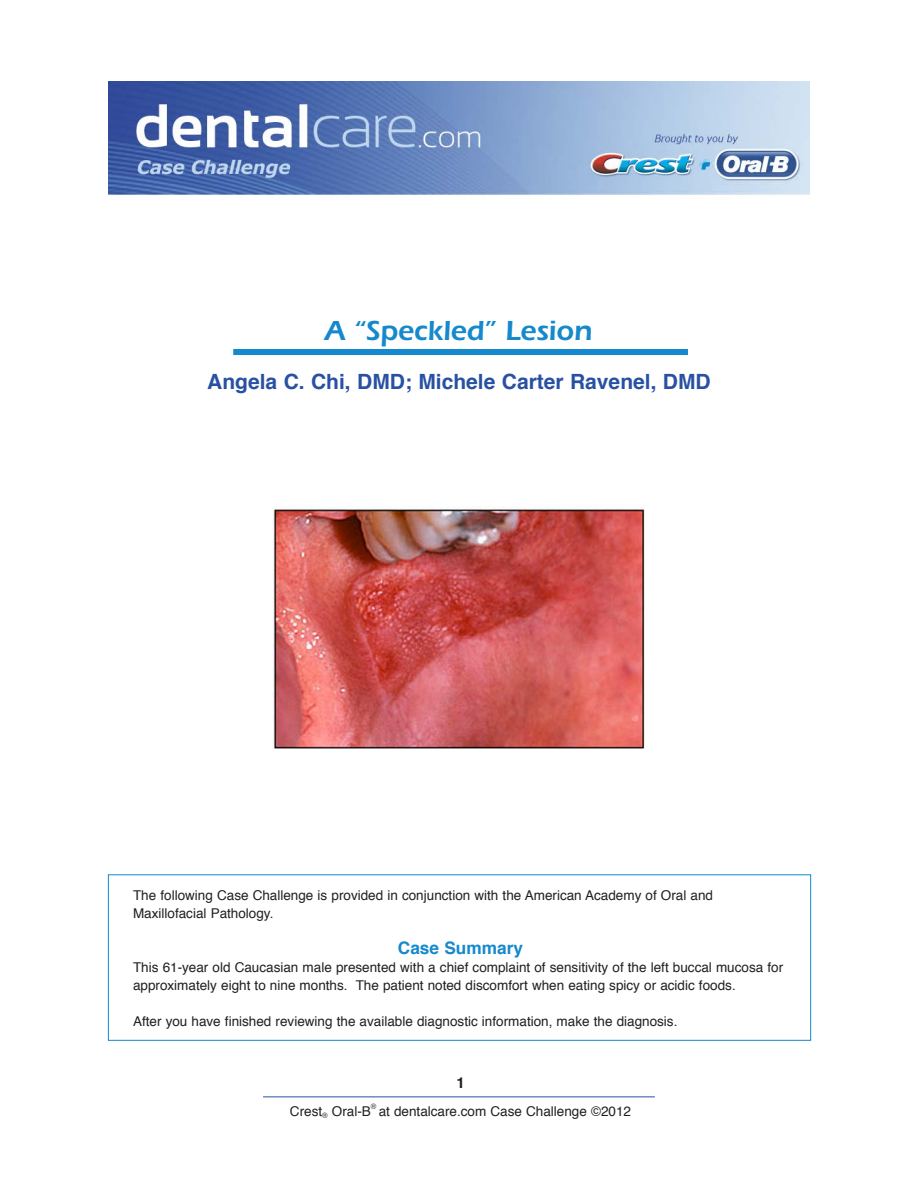
<style>
.page{position:relative;width:918px;height:1188px;background:#fff}
.page>*{position:absolute;margin:0;border:0;box-sizing:border-box;transform-origin:0 0}
.t1{font:600 28.5px "Itc Eras";letter-spacing:-.005em;color:#1589cb}
.Author_Name{font:700 21px "Helvetica";color:#2851a3}
.Section_Head{font:700 17.25px "Helvetica";color:#1589cb}
.Main_Body{font:700 15px "Helvetica";color:#231f20}
.Main_Body-2{font:13.5px/18px "Helvetica";color:#231f20}
.t2{font:7.5px "Helvetica";color:#231f20}
</style>
<div class="page">
<hr style="left:263px;top:1096px;width:392px;height:1px;background:#2851a3">
<div style="left:108px;top:874px;width:703px;height:167px;border:1px solid #1589cb"></div>
<div style="left:233px;top:349px;width:455px;height:6px;background:#1589cb"></div>
<img style="left:272px;top:506px;width:373px;height:243px">
<img style="left:108px;top:81px;width:702px;height:115px">
<p class="t1" style="left:325px;top:314px;width:269px">A “Speckled” Lesion</p>
<p class="Author_Name" style="left:207px;top:364px;width:505px">Angela C. Chi, DMD; Michele Carter Ravenel, DMD</p>
<p class="Main_Body-2" style="left:133px;top:887px;width:582px">The following Case Challenge is provided in conjunction with the American Academy of Oral and<br>Maxillofacial Pathology.</p>
<p class="Section_Head" style="left:398px;top:934px;width:127px">Case Summary</p>
<p class="Main_Body-2" style="left:133px;top:959px;width:652px">This 61-year old Caucasian male presented with a chief complaint of sensitivity of the left buccal mucosa for approximately eight to nine months. The patient noted discomfort when eating spicy or acidic foods.</p>
<p class="Main_Body-2" style="left:133px;top:1013px;width:546px">After you have finished reviewing the available diagnostic information, make the diagnosis.</p>
<p class="Main_Body" style="left:456px;top:1070px;width:10px">1</p>
<p class="t2" style="left:371px;top:1100px;width:7px">®</p>
<p class="Main_Body-2" style="left:290px;top:1103px;width:82px">Crest<sub>®</sub> Oral-B</p>
<p class="Main_Body-2" style="left:379px;top:1103px;width:254px">at dentalcare.com Case Challenge ©2012</p>
</div>
